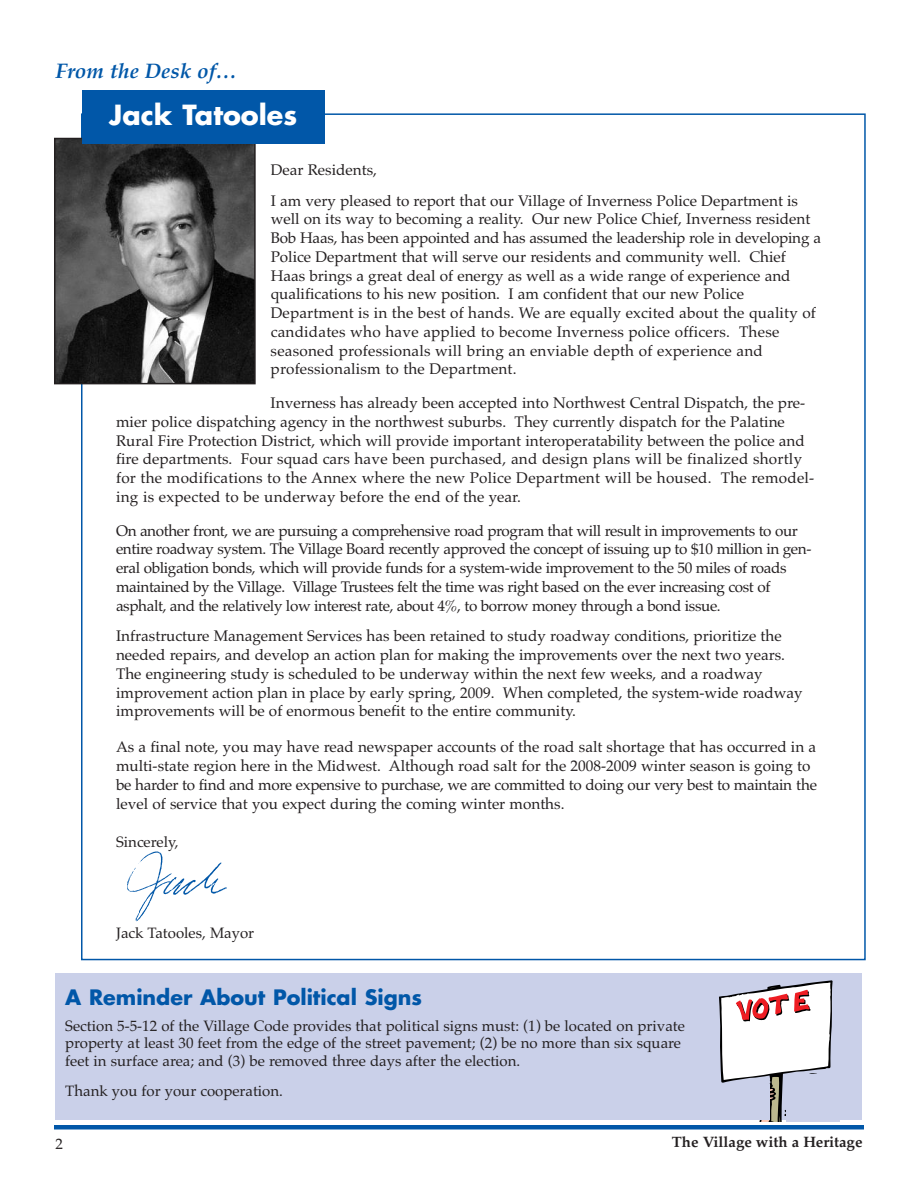
<style>
.page{position:relative;width:918px;height:1188px;background:#fff}
.page>*{position:absolute;margin:0;border:0;box-sizing:border-box;transform-origin:0 0}
.t1{font:700 27px "Futura";color:#fff}
.t2{font:italic 700 21px "Palatino";color:#0157a8}
.t3{font:700 20.7px "Futura";color:#0157a8}
.t4{font:15.3px/18.8px "Palatino";color:#231f20}
.t5{font:15.3px/18.8px "Palatino";letter-spacing:-.025em;color:#231f20}
.t6{font:15px/17.2px "Palatino";color:#231f20}
.t7{font:700 15px "Palatino";color:#231f20}
</style>
<div class="page">
<div style="left:54px;top:1125px;width:810px;height:5px;background:#0157a8"></div>
<img style="left:57px;top:141px;width:196px;height:240px">
<div style="left:54px;top:138px;width:202px;height:246px;border:2px solid #231f20"></div>
<div style="left:82px;top:90px;width:243px;height:54px;background:#0157a8"></div>
<img style="left:127px;top:851px;width:100px;height:71px">
<div style="left:55px;top:974px;width:807px;height:146px;background:#cad0e9"></div>
<svg style="left:719px;top:980px;width:114px;height:141px"></svg>
<div style="left:786px;top:1074px;width:54px;height:48px;background:#cad0e9"></div>
<div style="left:757px;top:1084px;width:13px;height:36px;background:#cad0e9"></div>
<h2 class="t2" style="left:56px;top:59px;width:183px">From the Desk of…</h2>
<h1 class="t1" style="left:109px;top:102px;width:190px">Jack Tatooles</h1>
<p class="t4" style="left:271px;top:154px;width:529px;line-height:30.8px">Dear Residents,<br>I am very pleased to report that our Village of Inverness Police Department is</p>
<p class="t4" style="left:271px;top:210px;width:552px">well on its way to becoming a reality. Our new Police Chief, Inverness resident Bob Haas, has been appointed and has assumed the leadership role in developing a Police Department that will serve our residents and community well. Chief Haas brings a great deal of energy as well as a wide range of experience and qualifications to his new position. I am confident that our new Police Department is in the best of hands. We are equally excited about the quality of candidates who have applied to become Inverness police officers. These seasoned professionals will bring an enviable depth of experience and professionalism to the Department.</p>
<p class="t4" style="left:116px;top:394px;width:700px;text-indent:155px">Inverness has already been accepted into Northwest Central Dispatch, the pre&shy;mier police dispatching agency in the northwest suburbs. They currently dispatch for the Palatine Rural Fire Protection District, which will provide important interoperatability between the police and fire departments. Four squad cars have been purchased, and design plans will be finalized shortly for the modifications to the Annex where the new Police Department will be housed. The remodel&shy;ing is expected to be underway before the end of the year.</p>
<p class="t5" style="left:116px;top:521px;width:697px">On another front, we are pursuing a comprehensive road program that will result in improvements to our entire roadway system. The Village Board recently approved the concept of issuing up to $10 million in gen&shy;eral obligation bonds, which will provide funds for a system-wide improvement to the 50 miles of roads maintained by the Village. Village Trustees felt the time was right based on the ever increasing cost of asphalt, and the relatively low interest rate, about 4%, to borrow money through a bond issue.</p>
<p class="t4" style="left:116px;top:627px;width:688px">Infrastructure Management Services has been retained to study roadway conditions, prioritize the needed repairs, and develop an action plan for making the improvements over the next two years.<br>The engineering study is scheduled to be underway within the next few weeks, and a roadway improvement action plan in place by early spring, 2009. When completed, the system-wide roadway improvements will be of enormous benefit to the entire community.</p>
<p class="t4" style="left:116px;top:738px;width:703px">As a final note, you may have read newspaper accounts of the road salt shortage that has occurred in a multi-state region here in the Midwest. Although road salt for the 2008-2009 winter season is going to be harder to find and more expensive to purchase, we are committed to doing our very best to maintain the level of service that you expect during the coming winter months.</p>
<p class="t6" style="left:116px;top:833px;width:64px">Sincerely,</p>
<p class="t6" style="left:116px;top:924px;width:140px">Jack Tatooles, Mayor</p>
<h3 class="t3" style="left:65px;top:988px;width:358px">A Reminder About Political Signs</h3>
<p class="t6" style="left:65px;top:1017px;width:621px">Section 5-5-12 of the Village Code provides that political signs must: (1) be located on private property at least 30 feet from the edge of the street pavement; (2) be no more than six square feet in surface area; and (3) be removed three days after the election.</p>
<p class="t6" style="left:65px;top:1083px;width:219px">Thank you for your cooperation.</p>
<p class="t6" style="left:55px;top:1135px;width:9px">2</p>
<p class="t7" style="left:672px;top:1133px;width:192px">The Village with a Heritage</p>
</div>
